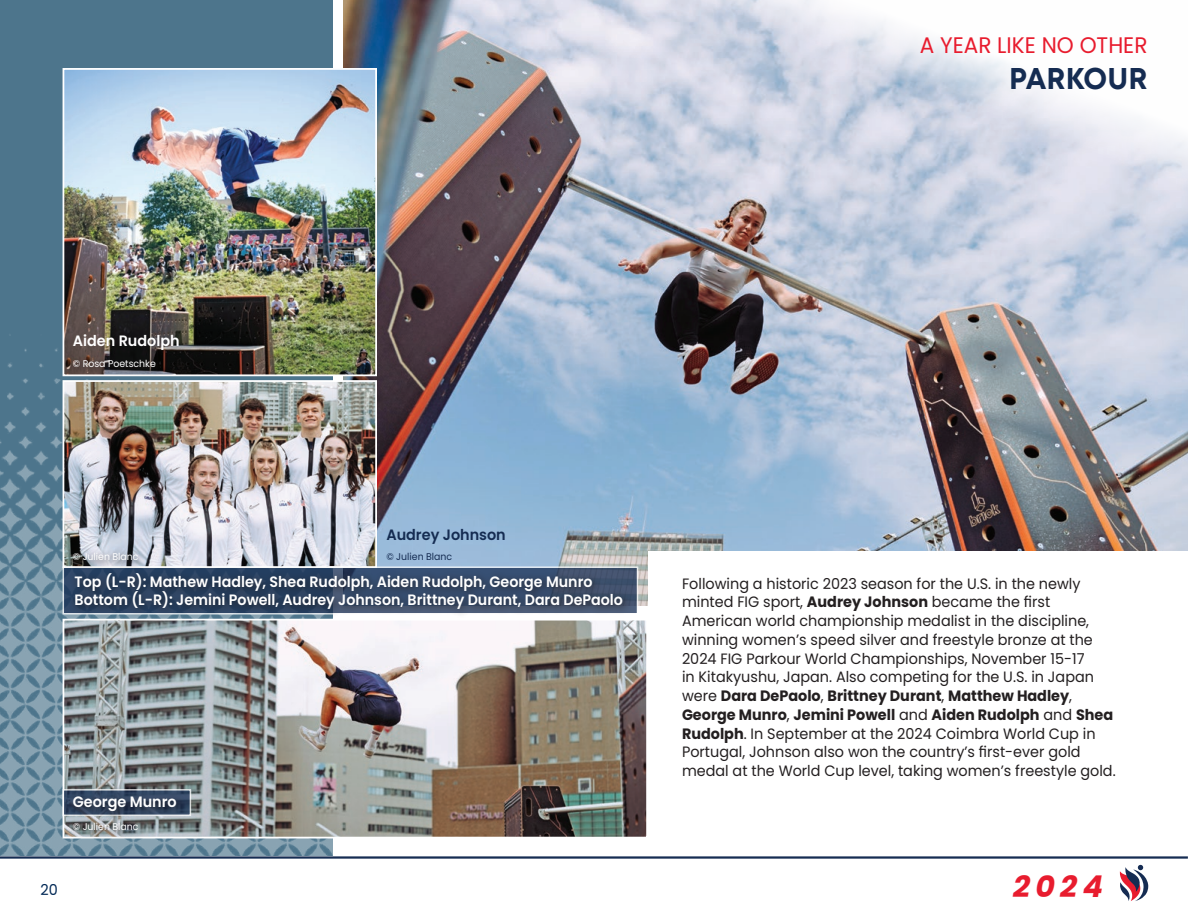
<style>
.page{position:relative;width:1188px;height:918px;background:#fff}
.page>*{position:absolute;margin:0;border:0;box-sizing:border-box;transform-origin:0 0}
.big_head-little{font:700 30px "Mont";letter-spacing:.005em;color:#152c52;scale:.96 1}
.t1{font:italic 700 30px "Poppins";color:#e81c2e}
.top_li_l_headers{font:22.5px "Poppins";color:#e81c2e;scale:.96 1}
.bod{font:15px/18.8px "Poppins";color:#231f20;scale:.96 1}
.credits-names{font:600 15px "Poppins";color:#fff;scale:.95 1}
.credits-names-2{font:600 15px "Poppins";color:#fff;scale:.96 1}
.credits-names-3{font:600 15px "Poppins";color:#152c52;scale:.96 1}
.t2{font:15px "Poppins";color:#002855;scale:.96 1}
.photo_credit{font:9.75px "Poppins";color:#fff;scale:.96 1}
.photo_credit-2{font:9.75px "Poppins";color:#152c52;scale:.96 1}
.s1{font-weight:700}
</style>
<div class="page">
<img style="left:343px;top:0;width:845px;height:606px">
<div style="left:648px;top:551px;width:540px;height:261px;background:#fff"></div>
<div style="left:0;top:0;width:333px;height:874px;background:#4d758c"></div>
<img style="left:0;top:149px;width:333px;height:707px">
<img style="left:66px;top:71px;width:308px;height:302px">
<div style="left:63px;top:68px;width:314px;height:308px;border:2px solid #fff"></div>
<img style="left:66px;top:383px;width:308px;height:182px">
<div style="left:63px;top:380px;width:314px;height:188px;border:2px solid #fff"></div>
<img style="left:66px;top:622px;width:579px;height:213px">
<div style="left:63px;top:619px;width:585px;height:219px;border:2px solid #fff"></div>
<div style="left:67px;top:355px;width:98px;height:22px;background:#231f20;opacity:.85"></div>
<div style="left:67px;top:817px;width:80px;height:23px;background:#231f20;opacity:.85"></div>
<svg style="left:62px;top:788px;width:130px;height:29px"></svg>
<div style="left:67px;top:791px;width:119px;height:30px;background:#231f20;opacity:.85"></div>
<svg style="left:62px;top:566px;width:577px;height:49px;background:#b3bdc9"></svg>
<div style="left:69px;top:568px;width:563px;height:50px;background:#231f20;opacity:.85"></div>
<div style="left:67px;top:548px;width:80px;height:22px;background:#231f20;opacity:.85"></div>
<svg style="left:0;top:856px;width:1188px;height:33px"></svg>
<svg style="left:1120px;top:865px;width:28px;height:36px"></svg>
<p class="top_li_l_headers" style="left:920px;top:32px;width:239px">A YEAR LIKE NO OTHER</p>
<p class="big_head-little" style="left:1009px;top:59px;width:146px">PARKOUR</p>
<p class="credits-names-2" style="left:73px;top:332px;width:113px">Aiden Rudolph</p>
<p class="photo_credit" style="left:73px;top:358px;width:88px">© Rosa Poetschke</p>
<p class="photo_credit" style="left:73px;top:551px;width:70px">© Julien Blanc</p>
<p class="credits-names-3" style="left:386px;top:527px;width:126px">Audrey Johnson</p>
<p class="photo_credit-2" style="left:386px;top:551px;width:70px">© Julien Blanc</p>
<p class="credits-names" style="left:75px;top:573px;width:547px">Top (L-R): Mathew Hadley, Shea Rudolph, Aiden Rudolph, George Munro</p>
<p class="credits-names" style="left:75px;top:591px;width:579px">Bottom (L-R): Jemini Powell, Audrey Johnson, Brittney Durant, Dara DePaolo</p>
<p class="credits-names-2" style="left:73px;top:793px;width:110px">George Munro</p>
<p class="photo_credit" style="left:73px;top:821px;width:70px">© Julien Blanc</p>
<p class="bod" style="left:682px;top:574px;width:453px">Following a historic 2023 season for the U.S. in the newly minted FIG sport, <span class="s1">Audrey Johnson</span> became the first American world championship medalist in the discipline, winning women’s speed silver and freestyle bronze at the 2024 FIG Parkour World Championships, November 15-17<br>in Kitakyushu, Japan. Also competing for the U.S. in Japan were <span class="s1">Dara DePaolo</span>, <span class="s1">Brittney Durant</span>, <span class="s1">Matthew Hadley</span>, <span class="s1">George Munro</span>, <span class="s1">Jemini Powell</span> and <span class="s1">Aiden Rudolph</span> and <span class="s1">Shea Rudolph</span>. In September at the 2024 Coimbra World Cup in Portugal, Johnson also won the country’s first-ever gold medal at the World Cup level, taking women’s freestyle gold.</p>
<p class="t2" style="left:40px;top:881px;width:20px">20</p>
<h1 class="t1" style="left:1013px;top:869px;width:91px">2024</h1>
</div>
